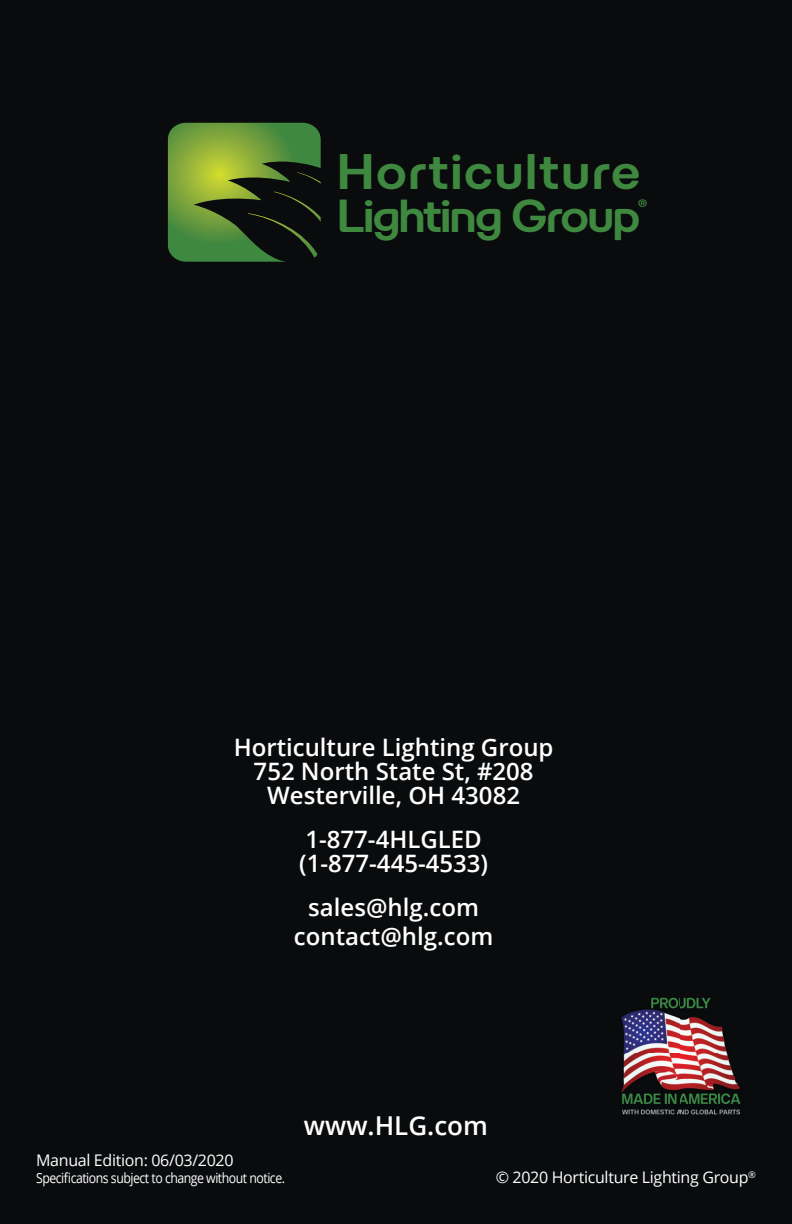
<style>
.page{position:relative;width:792px;height:1224px;background:#090b0d}
.page>*{position:absolute;margin:0;border:0;box-sizing:border-box;transform-origin:0 0}
.t1{font:600 43.8px "Granat";letter-spacing:.025em;color:#3e883f;scale:1.1 1}
.t2{font:600 40.6px "Granat";letter-spacing:-.05em;color:#3e883f;scale:1.11 1}
.t3{font:600 26px "Open Sans";color:#fff}
.t4{font:600 24px/24px "Open Sans";color:#fff;text-align:center}
.t5{font:16px "Open Sans";letter-spacing:-.02em;color:#fff}
.t6{font:14px "Open Sans";letter-spacing:-.04em;color:#fff;scale:.88 1}
.t7{font:600 8.2px "Granat";color:#3e883f;scale:1.1 1}
</style>
<div class="page">
<svg style="left:168px;top:123px;width:153px;height:139px;background:#4b6c2c"></svg>
<img style="left:612px;top:989px;width:138px;height:129px">
<h1 class="t1" style="left:337px;top:142px;width:278px">Horticulture</h1>
<h2 class="t2" style="left:337px;top:188px;width:275px">Lighting Group</h2>
<p class="t7" style="left:638px;top:197px;width:10px">®</p>
<p class="t4" style="left:234px;top:735px;width:321px">Horticulture Lighting Group<br>752 North State St, #208<br>Westerville, OH 43082</p>
<p class="t4" style="left:299px;top:827px;width:191px;text-align:left">1-877-4HLGLED (1-877-445-4533)</p>
<p class="t4" style="left:294px;top:892px;width:201px;line-height:28.8px">sales@hlg.com contact@hlg.com</p>
<p class="t5" style="left:36px;top:1149px;width:199px">Manual Edition: 06/03/2020</p>
<p class="t6" style="left:36px;top:1168px;width:284px">Specifications subject to change without notice.</p>
<p class="t3" style="left:304px;top:1108px;width:186px">www.HLG.com</p>
<p class="t5" style="left:496px;top:1166px;width:262px">© 2020 Horticulture Lighting Group<sup>®</sup></p>
</div>
